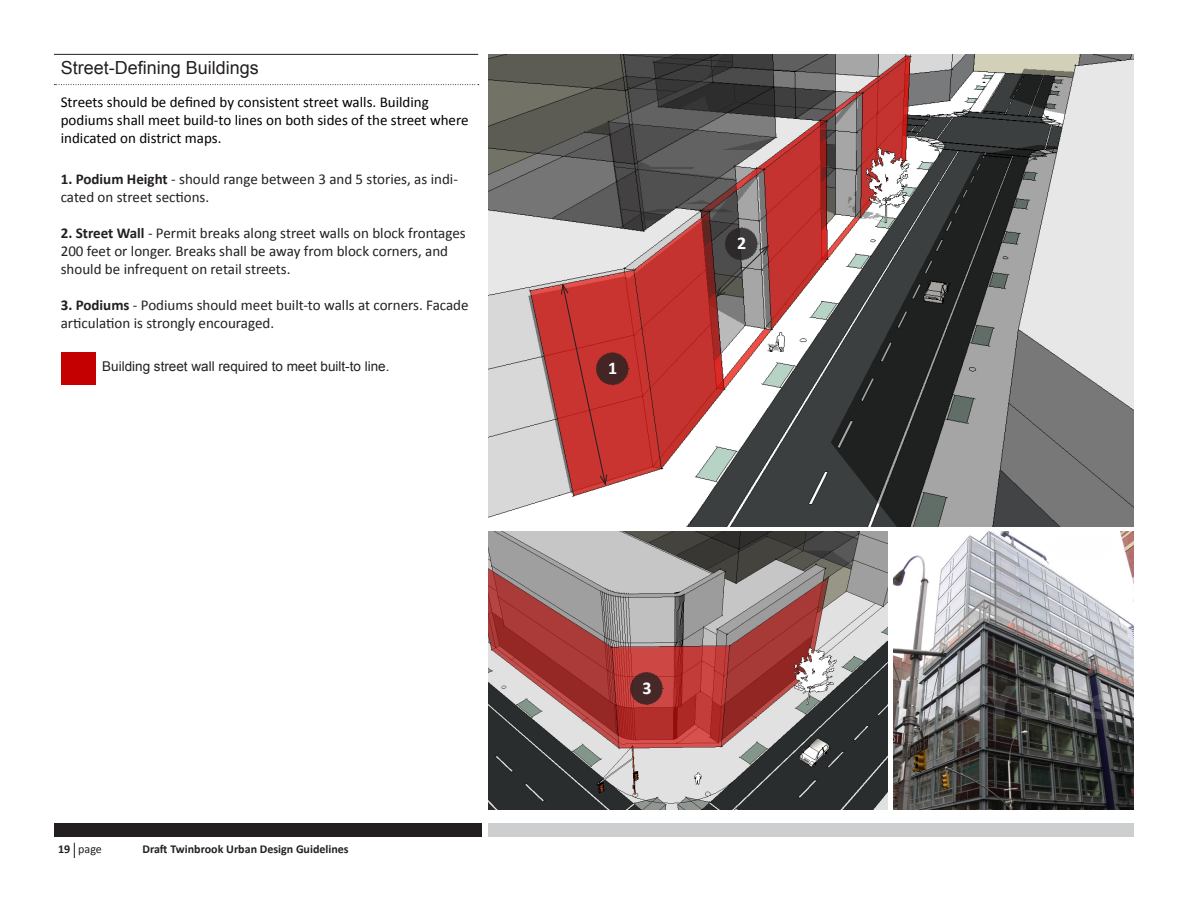
<style>
.page{position:relative;width:1188px;height:918px;background:#fff}
.page>*{position:absolute;margin:0;border:0;box-sizing:border-box;transform-origin:0 0}
.t1{font:18px "Arial";color:#231f20}
.t2{font:700 18px "Calibri";color:#fff}
.t3{font:15px/18px "Calibri";color:#231f20}
.t4{font:15px/18px "Calibri";color:#000}
.t5{font:13.5px "Arial";color:#231f20}
.t6{font:700 12px "Calibri";color:#231f20}
.t7{font:12px "Calibri";color:#231f20}
.s1{font-weight:700}
</style>
<div class="page">
<svg style="left:74px;top:843px;width:1px;height:15px"></svg>
<div style="left:54px;top:824px;width:428px;height:13px;background:#231f20"></div>
<div style="left:489px;top:824px;width:645px;height:13px;background:#cdced0"></div>
<div style="left:61px;top:352px;width:35px;height:32px;background:#c40000"></div>
<img style="left:489px;top:54px;width:645px;height:472px">
<svg style="left:561px;top:283px;width:68px;height:203px;background:#bd3632"></svg>
<svg style="left:715px;top:227px;width:55px;height:71px;background:#635e5e"></svg>
<img style="left:894px;top:532px;width:240px;height:278px">
<img style="left:489px;top:532px;width:399px;height:278px">
<svg style="left:630px;top:672px;width:33px;height:33px"></svg>
<hr style="left:54px;top:54px;width:424px;height:1px;background:#231f20">
<svg style="left:54px;top:84px;width:425px;height:1px"></svg>
<p class="t1" style="left:61px;top:56px;width:200px">Street-Defining Buildings</p>
<p class="t4" style="left:61px;top:92px;width:409px">Streets should be defined by consistent street walls. Building podiums shall meet build-to lines on both sides of the street where indicated on district maps.</p>
<p class="t3" style="left:61px;top:169px;width:399px"><span class="s1">1. Podium Height</span> - should range between 3 and 5 stories, as indi&shy;cated on street sections.</p>
<p class="t3" style="left:61px;top:223px;width:406px"><span class="s1">2. Street Wall</span> - Permit breaks along street walls on block frontages<br>200 feet or longer. Breaks shall be away from block corners, and should be infrequent on retail streets.</p>
<p class="t3" style="left:61px;top:295px;width:409px"><span class="s1">3. Podiums</span> - Podiums should meet built-to walls at corners. Facade articulation is strongly encouraged.</p>
<p class="t5" style="left:102px;top:357px;width:289px">Building street wall required to meet built-to line.</p>
<p class="t2" style="left:608px;top:357px;width:11px">1</p>
<p class="t2" style="left:737px;top:232px;width:11px">2</p>
<p class="t7" style="left:58px;top:842px;width:45px"><span class="s1">19</span> page</p>
<p class="t6" style="left:143px;top:842px;width:208px">Draft Twinbrook Urban Design Guidelines</p>
<p class="t2" style="left:642px;top:676px;width:11px">3</p>
</div>
